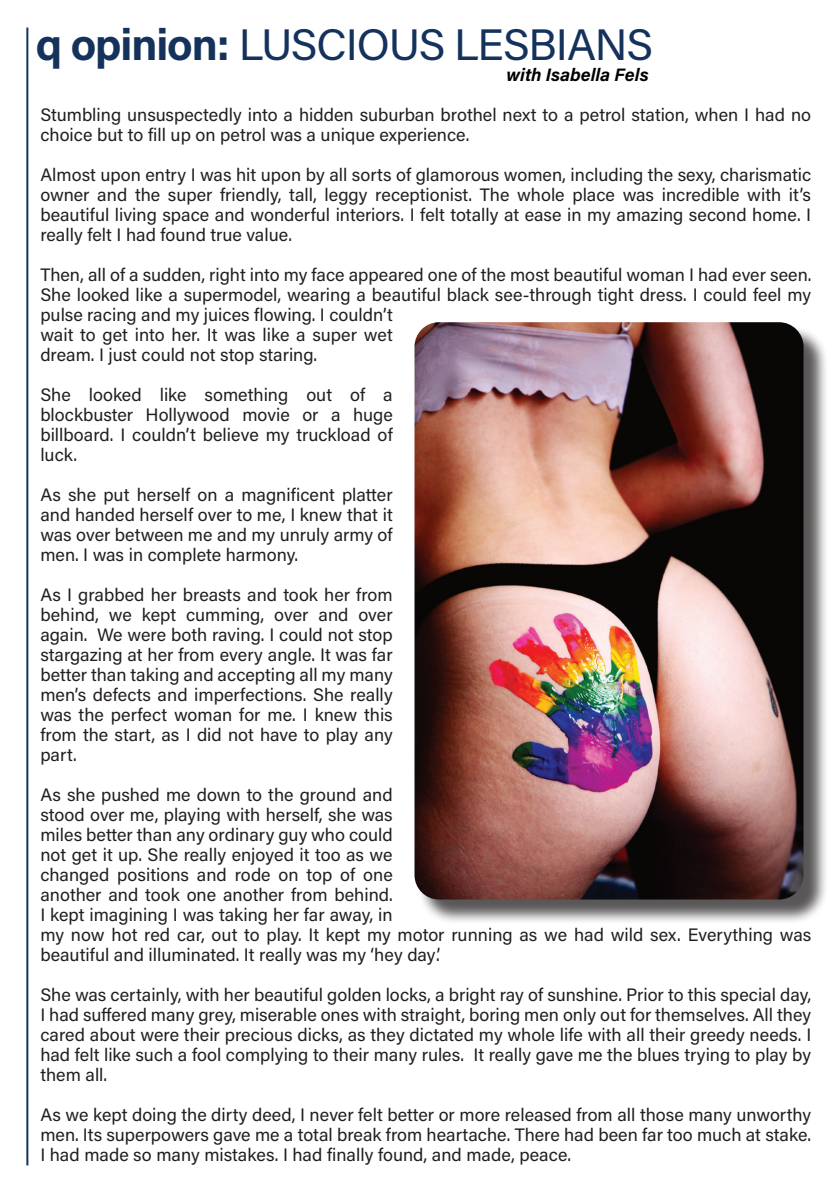
<style>
.page{position:relative;width:840px;height:1191px;background:#fff}
.page>*{position:absolute;margin:0;border:0;box-sizing:border-box;transform-origin:0 0}
.side_lines{font:44px "Acumin Pro";letter-spacing:-.025em;color:#14325b}
.t1{font:18px/20px "Acumin Pro";color:#231f20;text-align:justify}
.t2{font:italic 700 18px "Acumin Pro";color:#000}
.s1{font-weight:700}
</style>
<div class="page">
<hr style="left:26px;top:28px;width:2px;height:1137px;background:#14325b">
<div style="left:418px;top:326px;width:409px;height:598px;background:#231f20;opacity:.75"></div>
<img style="left:414px;top:322px;width:389px;height:577px">
<p class="side_lines" style="left:36px;top:14px;width:618px"><span class="s1">q opinion:</span> LUSCIOUS LESBIANS</p>
<p class="t1" style="left:40px;top:104px;width:771px">Stumbling unsuspectedly into a hidden suburban brothel next to a petrol station, when I had no choice but to fill up on petrol was a unique experience.</p>
<p class="t1" style="left:40px;top:164px;width:772px">Almost upon entry I was hit upon by all sorts of glamorous women, including the sexy, charismatic owner and the super friendly, tall, leggy receptionist. The whole place was incredible with it’s beautiful living space and wonderful interiors. I felt totally at ease in my amazing second home. I really felt I had found true value.</p>
<p class="t1" style="left:40px;top:264px;width:772px;text-align:left">Then, all of a sudden, right into my face appeared one of the most beautiful woman I had ever seen.<br>She looked like a supermodel, wearing a beautiful black see-through tight dress. I could feel my pulse racing and my juices flowing. I couldn’t<br>wait to get into her. It was like a super wet<br>dream. I just could not stop staring.</p>
<p class="t1" style="left:40px;top:384px;width:354px">She looked like something out of a blockbuster Hollywood movie or a huge billboard. I couldn’t believe my truckload of luck.</p>
<p class="t1" style="left:40px;top:484px;width:353px">As she put herself on a magnificent platter and handed herself over to me, I knew that it was over between me and my unruly army of men. I was in complete harmony.</p>
<p class="t1" style="left:40px;top:584px;width:354px">As I grabbed her breasts and took her from behind, we kept cumming, over and over again. We were both raving. I could not stop stargazing at her from every angle. It was far better than taking and accepting all my many men’s defects and imperfections. She really was the perfect woman for me. I knew this from the start, as I did not have to play any part.</p>
<p class="t1" style="left:40px;top:784px;width:772px;text-align:left">As she pushed me down to the ground and<br>stood over me, playing with herself, she was<br>miles better than any ordinary guy who could<br>not get it up. She really enjoyed it too as we<br>changed positions and rode on top of one<br>another and took one another from behind.<br>I kept imagining I was taking her far away, in<br>my now hot red car, out to play. It kept my motor running as we had wild sex. Everything was beautiful and illuminated. It really was my ‘hey day’.</p>
<p class="t1" style="left:40px;top:984px;width:772px">She was certainly, with her beautiful golden locks, a bright ray of sunshine. Prior to this special day, I had suffered many grey, miserable ones with straight, boring men only out for themselves. All they cared about were their precious dicks, as they dictated my whole life with all their greedy needs. I had felt like such a fool complying to their many rules. It really gave me the blues trying to play by them all.</p>
<p class="t1" style="left:40px;top:1104px;width:772px">As we kept doing the dirty deed, I never felt better or more released from all those many unworthy men. Its superpowers gave me a total break from heartache. There had been far too much at stake.<br>I had made so many mistakes. I had finally found, and made, peace.</p>
<p class="t2" style="left:506px;top:61px;width:143px">with Isabella Fels</p>
</div>
